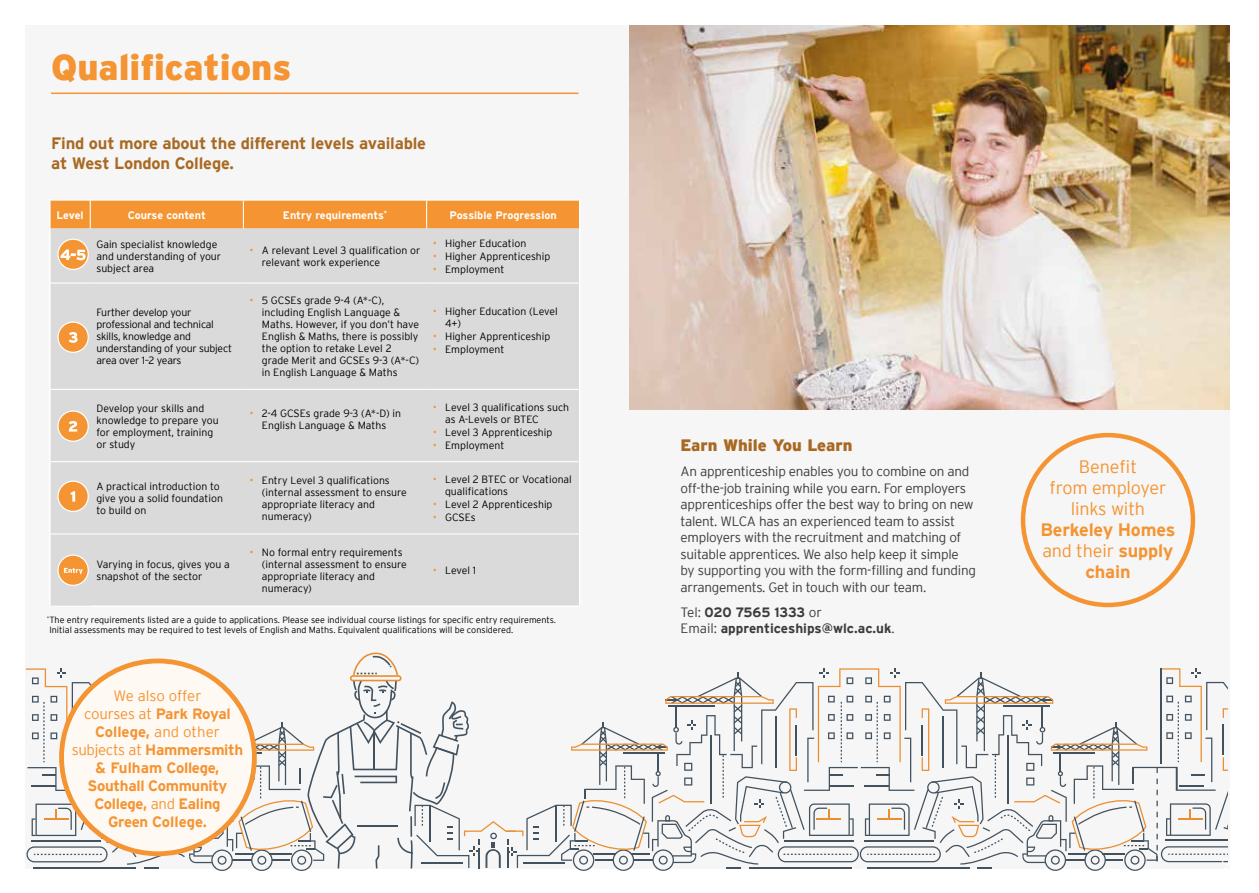
<style>
.page{position:relative;width:1259px;height:893px;background:#fff}
.page>*{position:absolute;margin:0;border:0;box-sizing:border-box;transform-origin:0 0}
.t1{font:900 36px "Interstate";color:#f49432}
.t2{font:700 18px/21px "Interstate";letter-spacing:-.01em;color:#f49432;text-align:center}
.t3{font:300 18px/21px "Interstate";letter-spacing:-.01em;color:#f49432;text-align:center}
.t4{font:700 16.5px/19.5px "Interstate";letter-spacing:-.01em;color:#a86922}
.t5{font:900 16.5px "Interstate";color:#a86922}
.t6{font:700 15px/18px "Interstate";letter-spacing:-.02em;color:#f49432;text-align:center}
.t7{font:300 15px "Interstate";color:#fff}
.t8{font:300 13.5px/16.5px "Interstate";letter-spacing:-.02em;color:#3c3c3b}
.t9{font:700 13.5px/16.5px "Interstate";color:#3c3c3b}
.t10{font:700 10.8px "Interstate";color:#fff}
.t11{font:300 10.5px/12px "Interstate";color:#000}
.t12{font:300 10.5px/12px "Interstate";letter-spacing:-.02em;color:#000}
.t13{font:300 9px/10.4px "Interstate";color:#000}
.s1{font-size:11.25px;color:#f49432}
.s2{font-weight:300}
</style>
<div class="page">
<div style="left:26px;top:26px;width:1204px;height:843px;background:#f6f6f6"></div>
<svg style="left:26px;top:652px;width:1202px;height:219px"></svg>
<hr style="left:1160px;top:668px;width:1px;height:95px;background:#455563">
<hr style="left:51px;top:93px;width:527px;height:1px;background:#f49432">
<div style="left:62px;top:661px;width:192px;height:193px;background:#fff9f4;border-radius:50%"></div>
<div style="left:59px;top:658px;width:198px;height:198px;border:5px solid #f49432;border-radius:50%"></div>
<img style="left:630px;top:26px;width:600px;height:384px">
<div style="left:1020px;top:433px;width:175px;height:174px;border:4px solid #f49432;border-radius:50%"></div>
<div style="left:51px;top:229px;width:528px;height:377px;background:#dadada"></div>
<hr style="left:49px;top:199px;width:41px;height:2px;background:#fff">
<hr style="left:49px;top:201px;width:2px;height:28px;background:#fff">
<hr style="left:90px;top:199px;width:153px;height:2px;background:#fff">
<hr style="left:243px;top:199px;width:183px;height:2px;background:#fff">
<hr style="left:426px;top:199px;width:154px;height:2px;background:#fff">
<hr style="left:49px;top:229px;width:2px;height:54px;background:#fff">
<hr style="left:579px;top:229px;width:1px;height:54px;background:#fff">
<hr style="left:49px;top:283px;width:2px;height:106px;background:#fff">
<hr style="left:579px;top:283px;width:1px;height:106px;background:#fff">
<hr style="left:49px;top:389px;width:2px;height:73px;background:#fff">
<hr style="left:579px;top:389px;width:1px;height:73px;background:#fff">
<hr style="left:49px;top:462px;width:2px;height:72px;background:#fff">
<hr style="left:579px;top:462px;width:1px;height:72px;background:#fff">
<hr style="left:49px;top:534px;width:2px;height:72px;background:#fff">
<hr style="left:579px;top:534px;width:1px;height:71px;background:#fff">
<hr style="left:90px;top:605px;width:153px;height:2px;background:#fff">
<hr style="left:243px;top:605px;width:183px;height:2px;background:#fff">
<hr style="left:426px;top:605px;width:154px;height:2px;background:#fff">
<hr style="left:51px;top:282px;width:39px;height:2px;background:#fff">
<hr style="left:90px;top:282px;width:153px;height:2px;background:#fff">
<hr style="left:243px;top:282px;width:183px;height:2px;background:#fff">
<hr style="left:426px;top:282px;width:153px;height:2px;background:#fff">
<hr style="left:51px;top:389px;width:39px;height:1px;background:#fff">
<hr style="left:90px;top:389px;width:153px;height:1px;background:#fff">
<hr style="left:243px;top:389px;width:183px;height:1px;background:#fff">
<hr style="left:426px;top:389px;width:153px;height:1px;background:#fff">
<hr style="left:51px;top:461px;width:39px;height:1px;background:#fff">
<hr style="left:90px;top:461px;width:153px;height:1px;background:#fff">
<hr style="left:243px;top:461px;width:183px;height:1px;background:#fff">
<hr style="left:426px;top:461px;width:153px;height:1px;background:#fff">
<hr style="left:51px;top:533px;width:39px;height:1px;background:#fff">
<hr style="left:90px;top:533px;width:153px;height:1px;background:#fff">
<hr style="left:243px;top:533px;width:183px;height:1px;background:#fff">
<hr style="left:426px;top:533px;width:153px;height:1px;background:#fff">
<hr style="left:49px;top:606px;width:41px;height:1px;background:#fff">
<svg style="left:50px;top:200px;width:530px;height:29px;background:#f3993c"></svg>
<div style="left:58px;top:322px;width:30px;height:30px;background:#f49432;border-radius:50%"></div>
<div style="left:57px;top:321px;width:32px;height:32px;border:1px solid #fff;border-radius:50%"></div>
<svg style="left:69px;top:332px;width:9px;height:11px"></svg>
<div style="left:58px;top:411px;width:30px;height:30px;background:#f49432;border-radius:50%"></div>
<div style="left:57px;top:410px;width:32px;height:32px;border:1px solid #fff;border-radius:50%"></div>
<svg style="left:69px;top:421px;width:8px;height:11px"></svg>
<div style="left:58px;top:481px;width:30px;height:30px;background:#f49432;border-radius:50%"></div>
<div style="left:57px;top:481px;width:32px;height:31px;border:1px solid #fff;border-radius:50%"></div>
<svg style="left:71px;top:491px;width:4px;height:11px"></svg>
<div style="left:58px;top:555px;width:30px;height:30px;background:#f49432;border-radius:50%"></div>
<div style="left:57px;top:554px;width:32px;height:32px;border:1px solid #fff;border-radius:50%"></div>
<svg style="left:64px;top:568px;width:19px;height:6px"></svg>
<svg style="left:58px;top:239px;width:30px;height:30px"></svg>
<div style="left:57px;top:239px;width:32px;height:31px;border:1px solid #fff;border-radius:50%"></div>
<svg style="left:60px;top:249px;width:26px;height:11px"></svg>
<h1 class="t1" style="left:51px;top:48px;width:242px">Qualifications</h1>
<h3 class="t4" style="left:51px;top:134px;width:377px">Find out more about the different levels available at West London College.</h3>
<p class="t10" style="left:56px;top:209px;width:29px">Level</p>
<p class="t10" style="left:128px;top:209px;width:80px">Course content</p>
<p class="t10" style="left:283px;top:209px;width:106px">Entry requirements<sup>*</sup></p>
<p class="t10" style="left:449px;top:209px;width:109px">Possible Progression</p>
<p class="t11" style="left:96px;top:238px;width:126px">Gain specialist knowledge and understanding of your subject area</p>
<p class="t11" style="left:262px;top:244px;width:160px;text-indent:-12px"><span class="s1">•</span> A relevant Level 3 qualification or relevant work experience</p>
<p class="t11" style="left:433px;top:237px;width:95px"><span class="s1">•</span> Higher Education</p>
<p class="t11" style="left:433px;top:250px;width:119px"><span class="s1">•</span> Higher Apprenticeship</p>
<p class="t11" style="left:433px;top:263px;width:73px"><span class="s1">•</span> Employment</p>
<p class="t12" style="left:96px;top:307px;width:137px">Further develop your professional and technical skills, knowledge and understanding of your subject area over 1–2 years</p>
<p class="t11" style="left:262px;top:295px;width:159px;text-indent:-12px"><span class="s1">•</span> 5 GCSEs grade 9-4 (A*-C), including English Language &amp;<br>Maths. However, if you don’t have<br>English &amp; Maths, there is possibly the option to retake Level 2 grade Merit and GCSEs 9-3 (A*-C) in English Language &amp; Maths</p>
<p class="t11" style="left:445px;top:305px;width:114px;text-indent:-12px"><span class="s1">•</span> Higher Education (Level<br>4+)</p>
<p class="t11" style="left:433px;top:330px;width:119px"><span class="s1">•</span> Higher Apprenticeship</p>
<p class="t11" style="left:433px;top:343px;width:73px"><span class="s1">•</span> Employment</p>
<p class="t11" style="left:96px;top:402px;width:124px">Develop your skills and knowledge to prepare you for employment, training or study</p>
<p class="t11" style="left:249px;top:408px;width:153px;text-align:center"><span class="s1">•</span> 2-4 GCSEs grade 9-3 (A*-D) in<br>English Language &amp; Maths</p>
<p class="t11" style="left:445px;top:401px;width:126px;text-indent:-12px"><span class="s1">•</span> Level 3 qualifications such as A-Levels or BTEC</p>
<p class="t11" style="left:433px;top:426px;width:121px"><span class="s1">•</span> Level 3 Apprenticeship</p>
<p class="t11" style="left:433px;top:439px;width:73px"><span class="s1">•</span> Employment</p>
<p class="t11" style="left:96px;top:480px;width:128px">A practical introduction to give you a solid foundation to build on</p>
<p class="t11" style="left:262px;top:474px;width:147px;text-indent:-12px"><span class="s1">•</span> Entry Level 3 qualifications (internal assessment to ensure appropriate literacy and numeracy)</p>
<p class="t11" style="left:445px;top:473px;width:128px;text-indent:-12px"><span class="s1">•</span> Level 2 BTEC or Vocational qualifications</p>
<p class="t11" style="left:433px;top:498px;width:121px"><span class="s1">•</span> Level 2 Apprenticeship</p>
<p class="t11" style="left:433px;top:511px;width:45px"><span class="s1">•</span> GCSEs</p>
<p class="t11" style="left:96px;top:559px;width:135px">Varying in focus, gives you a snapshot of the sector</p>
<p class="t11" style="left:262px;top:547px;width:147px;text-indent:-12px"><span class="s1">•</span> No formal entry requirements (internal assessment to ensure appropriate literacy and numeracy)</p>
<p class="t11" style="left:433px;top:565px;width:45px"><span class="s1">•</span> Level 1</p>
<p class="t13" style="left:47px;top:615px;width:511px"><sup>*</sup>The entry requirements listed are a guide to applications. Please see individual course listings for specific entry requirements.<br>Initial assessments may be required to test levels of English and Maths. Equivalent qualifications will be considered.</p>
<h3 class="t6" style="left:72px;top:687px;width:173px"><span class="s2">We also offer<br>courses at</span> Park Royal<br>College, <span class="s2">and other subjects at</span> Hammersmith &amp; Fulham College,<br>Southall Community<br>College, <span class="s2">and</span> Ealing<br>Green College.</h3>
<h3 class="t5" style="left:680px;top:437px;width:173px">Earn While You Learn</h3>
<p class="t8" style="left:680px;top:463px;width:297px">An apprenticeship enables you to combine on and off-the-job training while you earn. For employers apprenticeships offer the best way to bring on new talent. WLCA has an experienced team to assist employers with the recruitment and matching of suitable apprentices. We also help keep it simple by supporting you with the form-filling and funding arrangements. Get in touch with our team.</p>
<p class="t9" style="left:680px;top:604px;width:216px"><span class="s2">Tel:</span> 020 7565 1333 <span class="s2">or<br>Email:</span> apprenticeships@wlc.ac.uk<span class="s2">.</span></p>
<h2 class="t3" style="left:1049px;top:456px;width:118px">Benefit<br>from employer links with</h2>
<h2 class="t2" style="left:1040px;top:519px;width:136px">Berkeley Homes <span class="s2">and their</span> supply chain</h2>
<h3 class="t7" style="left:1221px;top:856px;width:11px">9</h3>
</div>
